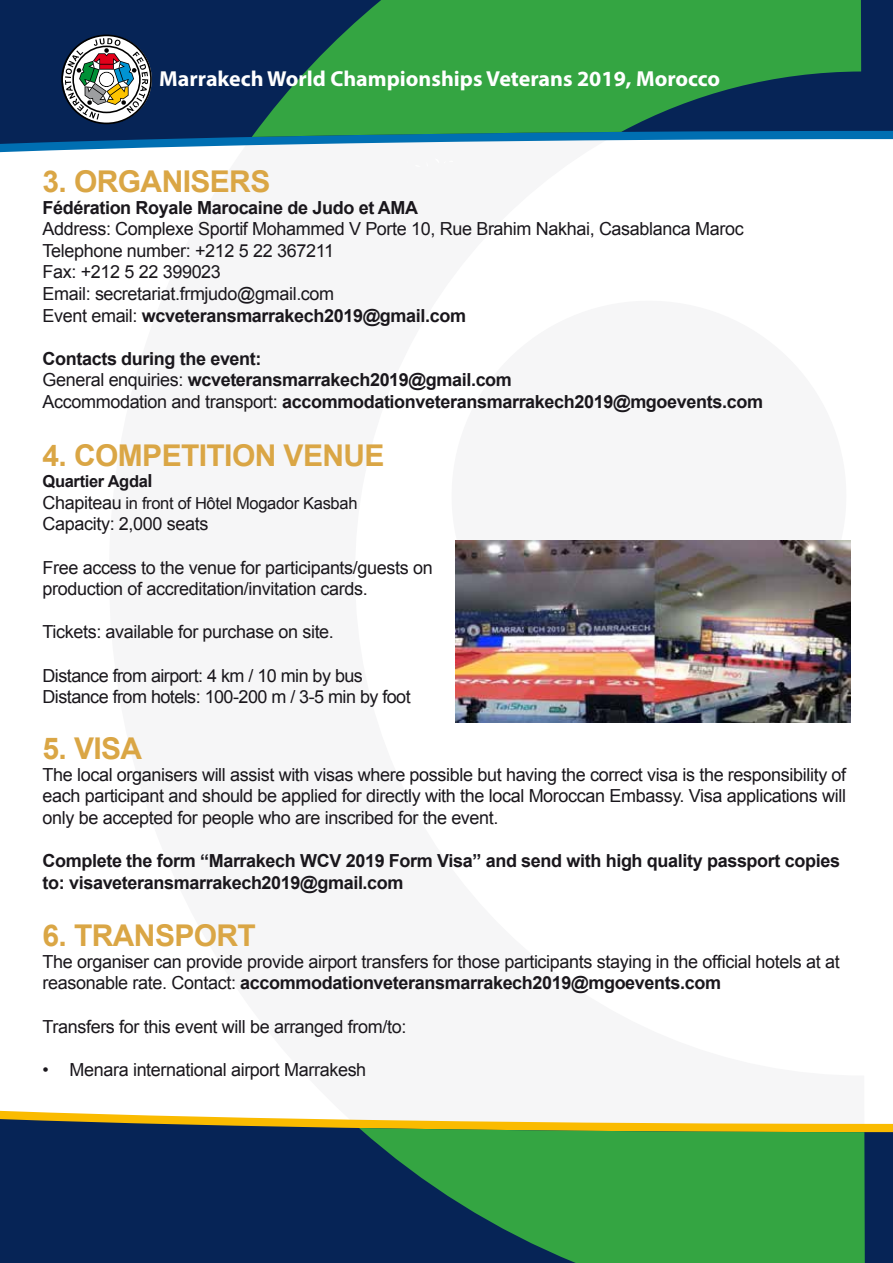
<style>
.page{position:relative;width:893px;height:1263px;background:#fff}
.page>*{position:absolute;margin:0;border:0;box-sizing:border-box;transform-origin:0 0}
.t1{font:700 30px "Arial";letter-spacing:-.02em;color:#daa645}
.t2{font:700 21.75px "Myriad Pro";color:#fff}
.t3{font:18px/21.6px "Arial";letter-spacing:-.02em;color:#1a171c}
.t4{font:700 18px/21.6px "Arial";letter-spacing:-.02em;color:#1a171c}
.t5{font:16.5px/21.6px "Arial";letter-spacing:-.02em;color:#1a171c}
.s1{font-weight:700}
.s2{font-weight:400}
.s3{font-weight:700;font-size:18px}
.s4{font-size:18px}
</style>
<div class="page">
<svg style="left:0;top:1111px;width:312px;height:8px"></svg>
<svg style="left:0;top:1119px;width:893px;height:144px;background:#213654"></svg>
<svg style="left:0;top:144px;width:314px;height:8px"></svg>
<svg style="left:0;top:0;width:893px;height:144px;background:#123667"></svg>
<svg style="left:61px;top:35px;width:91px;height:89px"></svg>
<svg style="left:359px;top:1128px;width:506px;height:135px;background:#2f8c44"></svg>
<svg style="left:252px;top:0;width:609px;height:137px;background:#288849"></svg>
<img style="left:455px;top:540px;width:395px;height:183px">
<p class="t2" style="left:159px;top:64px;width:562px">Marrakech World Championships Veterans 2019, Morocco</p>
<h1 class="t1" style="left:43px;top:162px;width:229px">3. ORGANISERS</h1>
<p class="t4" style="left:43px;top:197px;width:377px">Fédération Royale Marocaine de Judo et AMA</p>
<p class="t3" style="left:43px;top:218px;width:703px">Address: Complexe Sportif Mohammed V Porte 10, Rue Brahim Nakhai, Casablanca Maroc Telephone number: +212 5 22 367211<br>Fax: +212 5 22 399023<br>Email: secretariat.frmjudo@gmail.com<br>Event email: <span class="s1">wcveteransmarrakech2019@gmail.com</span></p>
<p class="t4" style="left:43px;top:348px;width:722px">Contacts during the event:<br><span class="s2">General enquiries:</span> wcveteransmarrakech2019@gmail.com<br><span class="s2">Accommodation and transport:</span> accommodationveteransmarrakech2019@mgoevents.com</p>
<h1 class="t1" style="left:43px;top:435px;width:343px">4. COMPETITION VENUE</h1>
<p class="t5" style="left:43px;top:471px;width:316px"><span class="s1">Quartier Agda</span><span class="s3">l<br></span><span class="s4">Chapiteau</span> in front of Hôtel Mogador Kasbah</p>
<p class="t3" style="left:43px;top:513px;width:167px">Capacity: 2,000 seats</p>
<p class="t3" style="left:43px;top:557px;width:392px">Free access to the venue for participants/guests on production of accreditation/invitation cards.</p>
<p class="t3" style="left:43px;top:621px;width:293px">Tickets: available for purchase on site.</p>
<p class="t3" style="left:43px;top:665px;width:370px">Distance from airport: 4 km / 10 min by bus<br>Distance from hotels: 100-200 m / 3-5 min by foot</p>
<h1 class="t1" style="left:43px;top:729px;width:101px">5. VISA</h1>
<p class="t3" style="left:43px;top:764px;width:805px;text-align:justify">The local organisers will assist with visas where possible but having the correct visa is the responsibility of each participant and should be applied for directly with the local Moroccan Embassy. Visa applications will only be accepted for people who are inscribed for the event.</p>
<p class="t4" style="left:43px;top:850px;width:799px">Complete the form “Marrakech WCV 2019 Form Visa” and send with high quality passport copies to: visaveteransmarrakech2019@gmail.com</p>
<h1 class="t1" style="left:43px;top:916px;width:215px">6. TRANSPORT</h1>
<p class="t3" style="left:43px;top:951px;width:799px">The organiser can provide provide airport transfers for those participants staying in the official hotels at at reasonable rate. Contact: <span class="s1">accommodationveteransmarrakech2019@mgoevents.com</span></p>
<p class="t3" style="left:43px;top:1016px;width:365px">Transfers for this event will be arranged from/to:</p>
<p class="t3" style="left:43px;top:1059px;width:325px">• Menara international airport Marrakesh</p>
</div>
